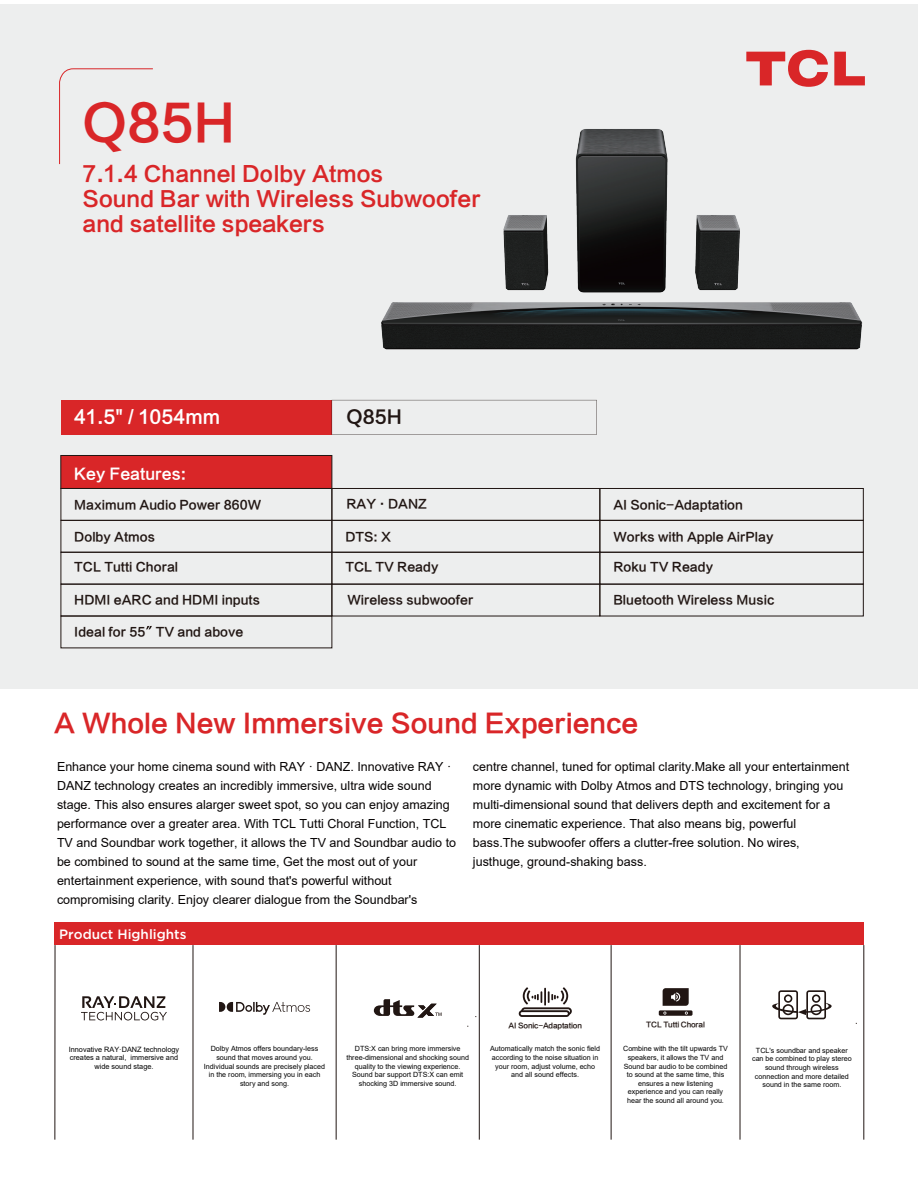
<style>
.page{position:relative;width:918px;height:1182px;background:#fff}
.page>*{position:absolute;margin:0;border:0;box-sizing:border-box;transform-origin:0 0}
.t1{font:49.45px "FZLTZHK GBK1 0";color:#d92628}
.t2{font:25.48px "FZLTZHK GBK1 0";color:#d92628}
.t3{font:20.98px/25.2px "FZLTZHK GBK1 0";color:#d92628}
.t4{font:17.98px "FZLTZHK GBK1 0";color:#fff}
.t5{font:17.98px "FZLTZHK GBK1 0";color:#211613}
.t6{font:15px "FZLTZHK GBK1 0";color:#fff}
.t7{font:500 13.5px "Gotham";color:#fff}
.t8{font:12.5px/18.9px "Arial";color:#060303}
.t9{font:12px "FZLTZHK GBK1 0";color:#211613}
.t10{font:7.33px/8.8px "Arial";color:#030303;text-align:center}
.t11{font:7.17px/8.6px "Arial";color:#030303;text-align:center}
.t12{font:7.08px "FZLTZHK GBK1 0";letter-spacing:-.025em;color:#211613}
</style>
<div class="page">
<div style="left:0;top:4px;width:916px;height:684px;background:#edeeee"></div>
<div style="left:61px;top:400px;width:270px;height:34px;background:#d92628"></div>
<div style="left:61px;top:455px;width:271px;height:33px;background:#d92628;border:1px solid #211613"></div>
<div style="left:61px;top:488px;width:271px;height:32px;border:1px solid #211613"></div>
<div style="left:61px;top:520px;width:271px;height:32px;border:1px solid #211613"></div>
<div style="left:61px;top:584px;width:271px;height:32px;border:1px solid #211613"></div>
<div style="left:61px;top:552px;width:271px;height:32px;border:1px solid #211613"></div>
<div style="left:61px;top:616px;width:271px;height:32px;border:1px solid #211613"></div>
<div style="left:55px;top:922px;width:808px;height:23px;background:#d92628"></div>
<hr style="left:739px;top:945px;width:1px;height:194px;background:#211613">
<hr style="left:611px;top:945px;width:1px;height:194px;background:#211613">
<hr style="left:336px;top:945px;width:1px;height:194px;background:#211613">
<hr style="left:863px;top:945px;width:1px;height:194px;background:#211613">
<hr style="left:193px;top:945px;width:1px;height:194px;background:#211613">
<hr style="left:479px;top:945px;width:1px;height:194px;background:#211613">
<svg style="left:55px;top:945px;width:1px;height:194px"></svg>
<svg style="left:219px;top:1002px;width:91px;height:12px"></svg>
<svg style="left:81px;top:996px;width:86px;height:24px"></svg>
<div style="left:332px;top:520px;width:267px;height:32px;border:1px solid #211613"></div>
<div style="left:332px;top:552px;width:267px;height:32px;border:1px solid #211613"></div>
<div style="left:332px;top:584px;width:267px;height:32px;border:1px solid #211613"></div>
<div style="left:332px;top:488px;width:267px;height:32px;border:1px solid #211613"></div>
<div style="left:599px;top:520px;width:264px;height:32px;border:1px solid #211613"></div>
<div style="left:599px;top:552px;width:264px;height:32px;border:1px solid #211613"></div>
<div style="left:599px;top:584px;width:264px;height:32px;border:1px solid #211613"></div>
<div style="left:599px;top:488px;width:264px;height:32px;border:1px solid #211613"></div>
<svg style="left:59px;top:68px;width:94px;height:96px"></svg>
<svg style="left:374px;top:999px;width:67px;height:18px"></svg>
<svg style="left:146px;top:626px;width:6px;height:3px"></svg>
<svg style="left:518px;top:987px;width:53px;height:29px"></svg>
<svg style="left:658px;top:988px;width:34px;height:27px"></svg>
<img style="left:331px;top:37px;width:586px;height:392px">
<svg style="left:772px;top:990px;width:59px;height:29px"></svg>
<h1 class="t1" style="left:82px;top:95px;width:154px">Q85H</h1>
<h3 class="t3" style="left:83px;top:161px;width:399px">7.1.4 Channel Dolby Atmos<br>Sound Bar with Wireless Subwoofer and satellite speakers</h3>
<h3 class="t4" style="left:74px;top:407px;width:147px">41.5" / 1054mm</h3>
<p class="t6" style="left:74px;top:465px;width:113px">Key Features:</p>
<p class="t9" style="left:74px;top:498px;width:188px">Maximum Audio Power 860W</p>
<p class="t9" style="left:74px;top:530px;width:82px">Dolby Atmos</p>
<h3 class="t5" style="left:346px;top:407px;width:57px">Q85H</h3>
<p class="t9" style="left:346px;top:497px;width:82px">RAY·DANZ</p>
<p class="t9" style="left:345px;top:530px;width:47px">DTS: X</p>
<p class="t9" style="left:74px;top:560px;width:105px">TCL Tutti Choral</p>
<p class="t9" style="left:345px;top:560px;width:95px">TCL TV Ready</p>
<p class="t9" style="left:613px;top:498px;width:131px">AI Sonic-Adaptation</p>
<p class="t9" style="left:613px;top:530px;width:161px">Works with Apple AirPlay</p>
<p class="t9" style="left:613px;top:560px;width:101px">Roku TV Ready</p>
<p class="t9" style="left:74px;top:593px;width:187px">HDMI eARC and HDMI inputs</p>
<p class="t9" style="left:613px;top:593px;width:162px">Bluetooth Wireless Music</p>
<p class="t9" style="left:347px;top:593px;width:127px">Wireless subwoofer</p>
<p class="t9" style="left:74px;top:625px;width:171px">Ideal for 55 TV and above</p>
<h2 class="t2" style="left:54px;top:709px;width:585px">A Whole New Immersive Sound Experience</h2>
<p class="t8" style="left:57px;top:756px;width:400px">Enhance your home cinema sound with RAY · DANZ. Innovative RAY · DANZ technology creates an incredibly immersive, ultra wide sound stage. This also ensures alarger sweet spot, so you can enjoy amazing performance over a greater area. With TCL Tutti Choral Function, TCL TV and Soundbar work together, it allows the TV and Soundbar audio to be combined to sound at the same time, Get the most out of your entertainment experience, with sound that's powerful without compromising clarity. Enjoy clearer dialogue from the Soundbar's</p>
<p class="t7" style="left:59px;top:925px;width:129px">Product Highlights</p>
<p class="t8" style="left:473px;top:756px;width:377px">centre channel, tuned for optimal clarity.Make all your entertainment more dynamic with Dolby Atmos and DTS technology, bringing you multi-dimensional sound that delivers depth and excitement for a more cinematic experience. That also means big, powerful bass.The subwoofer offers a clutter-free solution. No wires, justhuge, ground-shaking bass.</p>
<p class="t12" style="left:508px;top:1021px;width:75px">AI Sonic-Adaptation</p>
<p class="t12" style="left:646px;top:1020px;width:60px">TCL Tutti Choral</p>
<p class="t10" style="left:69px;top:1044px;width:112px">Innovative RAY·DANZ technology creates a natural, immersive and wide sound stage.</p>
<p class="t11" style="left:204px;top:1044px;width:123px">Dolby Atmos offers boundary-less sound that moves around you.<br>Individual sounds are precisely placed in the room, immersing you in each story and song.</p>
<p class="t11" style="left:346px;top:1044px;width:124px">DTS:X can bring more immersive three-dimensional and shocking sound quality to the viewing experience.<br>Sound bar support DTS:X can emit shocking 3D immersive sound.</p>
<p class="t11" style="left:490px;top:1044px;width:111px">Automatically match the sonic field according to the noise situation in your room, adjust volume, echo and all sound effects.</p>
<p class="t11" style="left:623px;top:1044px;width:106px">Combine with the tilt upwards TV speakers, it allows the TV and<br>Sound bar audio to be combined to sound at the same time, this ensures a new listening experience and you can really hear the sound all around you.</p>
<p class="t11" style="left:751px;top:1045px;width:101px">TCL's soundbar and speaker can be combined to play stereo sound through wireless connection and more detailed sound in the same room.</p>
</div>
